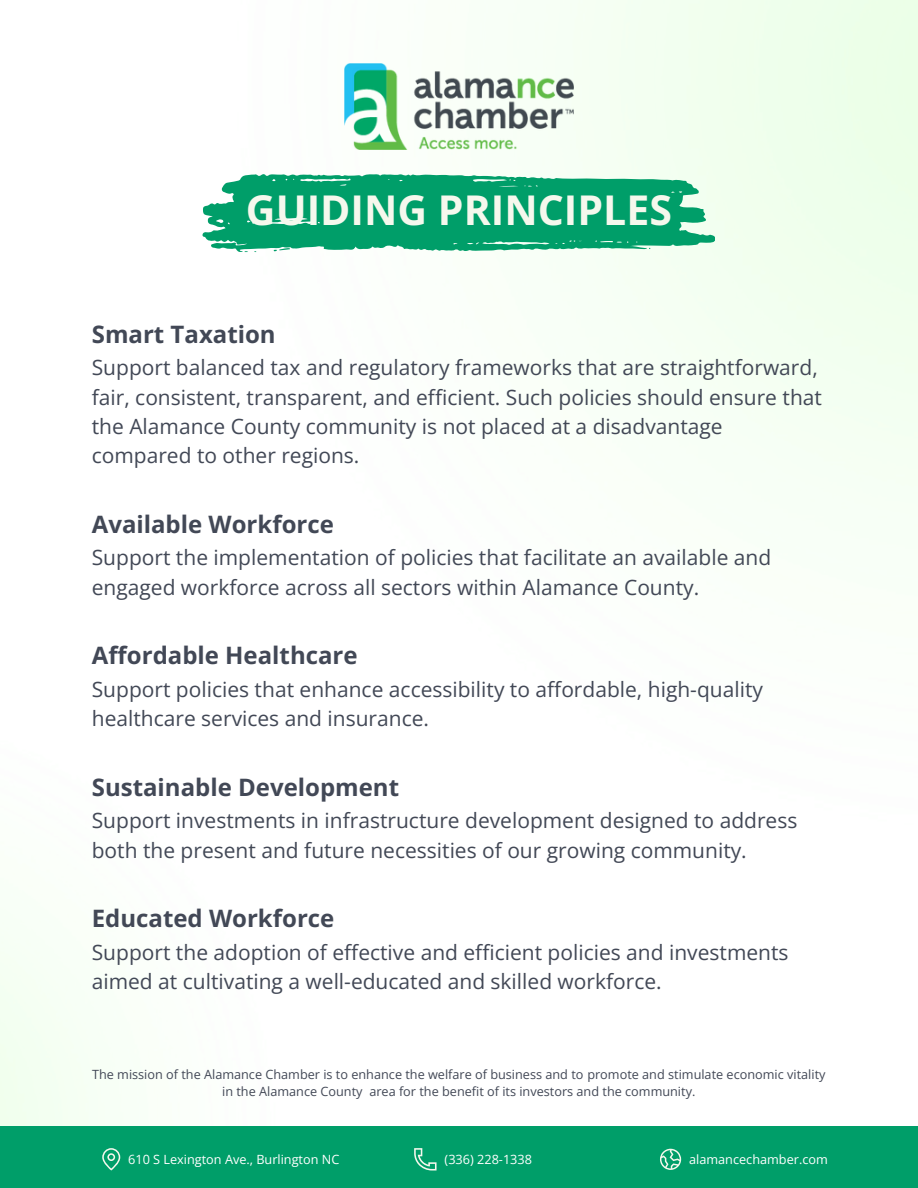
<style>
.page{position:relative;width:918px;height:1188px;background:#fff}
.page>*{position:absolute;margin:0;border:0;box-sizing:border-box;transform-origin:0 0}
.t1{font:700 41.1px "Open Sans";color:#f5f8ed}
.t2{font:700 24px "Open Sans";color:#424856}
.t3{font:21px/29.2px "Open Sans";color:#424856}
.t4{font:12.75px/17px "Open Sans";color:#424856;text-align:center}
.t5{font:12.75px "Open Sans";color:#fff}
</style>
<div class="page">
<img style="left:0;top:0;width:918px;height:1126px">
<svg style="left:202px;top:174px;width:513px;height:80px;background:#2caf82"></svg>
<div style="left:0;top:1126px;width:918px;height:62px;background:#009e69"></div>
<img style="left:344px;top:64px;width:230px;height:85px">
<svg style="left:102px;top:1148px;width:18px;height:23px"></svg>
<svg style="left:660px;top:1149px;width:21px;height:21px"></svg>
<svg style="left:414px;top:1148px;width:23px;height:23px"></svg>
<h2 class="t1" style="left:246px;top:181px;width:427px">GUIDING PRINCIPLES</h2>
<p class="t2" style="left:92px;top:317px;width:185px">Smart Taxation</p>
<h1 class="t3" style="left:92px;top:353px;width:732px">Support balanced tax and regulatory frameworks that are straightforward, fair, consistent, transparent, and efficient. Such policies should ensure that the Alamance County community is not placed at a disadvantage compared to other regions.</h1>
<h2 class="t2" style="left:92px;top:507px;width:244px">Available Workforce</h2>
<h3 class="t3" style="left:92px;top:543px;width:681px">Support the implementation of policies that facilitate an available and engaged workforce across all sectors within Alamance County.</h3>
<h2 class="t2" style="left:92px;top:639px;width:267px">Affordable Healthcare</h2>
<h3 class="t3" style="left:92px;top:674px;width:673px">Support policies that enhance accessibility to affordable, high-quality healthcare services and insurance.</h3>
<h2 class="t2" style="left:92px;top:770px;width:309px">Sustainable Development</h2>
<h3 class="t3" style="left:92px;top:806px;width:707px">Support investments in infrastructure development designed to address both the present and future necessities of our growing community.</h3>
<h2 class="t2" style="left:92px;top:902px;width:244px">Educated Workforce</h2>
<h3 class="t3" style="left:92px;top:937px;width:698px">Support the adoption of effective and efficient policies and investments aimed at cultivating a well-educated and skilled workforce.</h3>
<p class="t4" style="left:92px;top:1065px;width:735px">The mission of the Alamance Chamber is to enhance the welfare of business and to promote and stimulate economic vitality in the Alamance County area for the benefit of its investors and the community.</p>
<h3 class="t5" style="left:128px;top:1150px;width:213px">610 S Lexington Ave., Burlington NC</h3>
<p class="t5" style="left:445px;top:1150px;width:89px">(336) 228-1338</p>
<p class="t5" style="left:689px;top:1150px;width:140px">alamancechamber.com</p>
</div>
